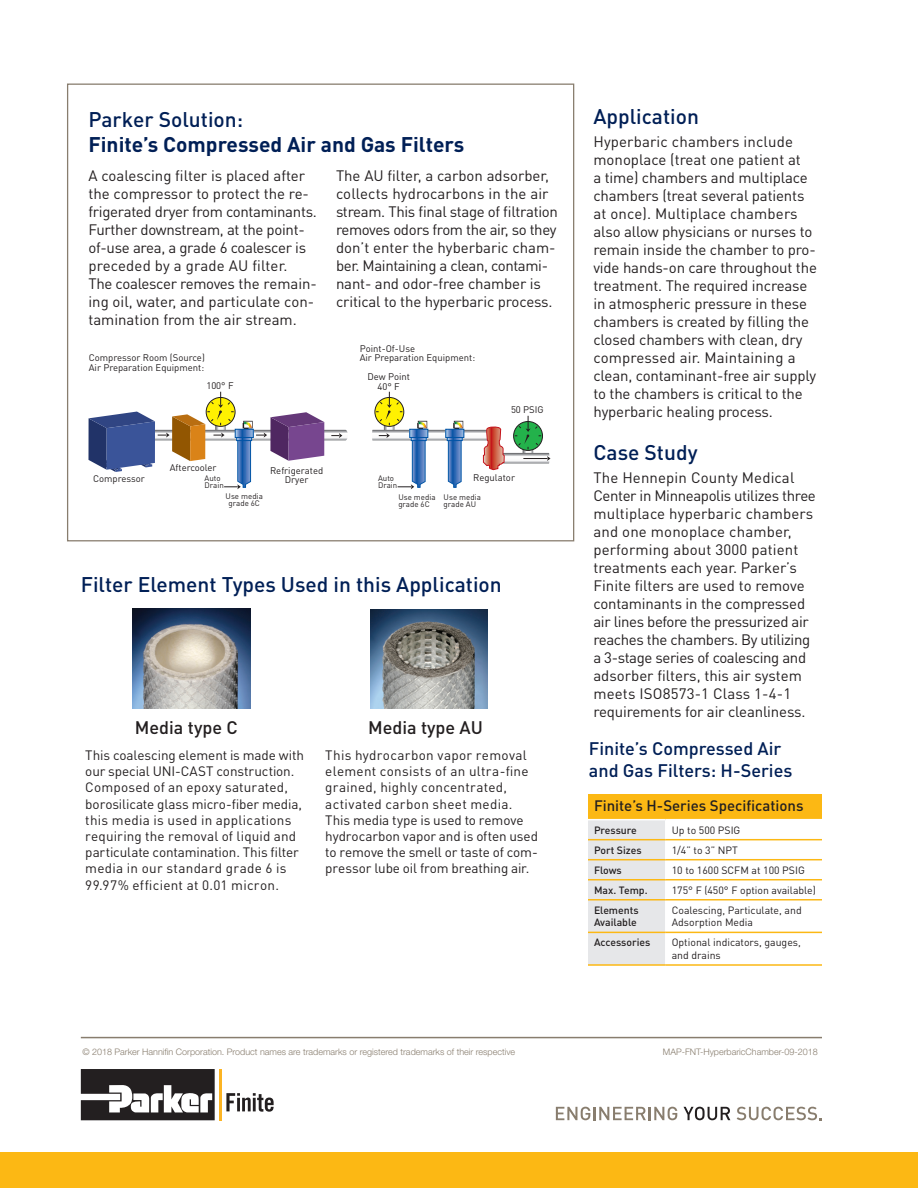
<style>
.page{position:relative;width:918px;height:1188px;background:#fff}
.page>*{position:absolute;margin:0;border:0;box-sizing:border-box;transform-origin:0 0}
.t1{font:500 21px "DINOT";color:#001f56}
.t2{font:700 21px "DINOT";color:#001f56}
.t3{font:500 18px/21.6px "DINOT";color:#001f56}
.t4{font:500 18px "DINOT";color:#231f20}
.t5{font:15px/18px "DINOT";letter-spacing:-.01em;color:#231f20}
.t6{font:500 15px "DINOT";color:#231f20}
.t7{font:13.5px/16.2px "DINOT";letter-spacing:.01em;color:#231f20}
.t8{font:10.5px/12.6px "DINOT";color:#231f20}
.t9{font:500 10.5px/12.6px "DINOT";color:#231f20}
.t10{font:9.45px/9.4px "DINOT";color:#231f20}
.t11{font:300 9px "Helvetica Neue LT Std";color:#887d6e}
.t12{font:7.95px/7.2px "DINOT";color:#231f20}
</style>
<div class="page">
<div style="left:588px;top:794px;width:234px;height:26px;background:#fcb814"></div>
<hr style="left:588px;top:819px;width:78px;height:1px;background:#fff">
<hr style="left:666px;top:819px;width:156px;height:1px;background:#fff">
<svg style="left:588px;top:820px;width:234px;height:144px"></svg>
<hr style="left:665px;top:901px;width:2px;height:31px;background:#fff">
<hr style="left:665px;top:933px;width:2px;height:31px;background:#fff">
<hr style="left:588px;top:839px;width:78px;height:1px;background:#fcb814">
<hr style="left:666px;top:839px;width:156px;height:1px;background:#fcb814">
<hr style="left:588px;top:859px;width:78px;height:1px;background:#fcb814">
<hr style="left:666px;top:859px;width:156px;height:1px;background:#fcb814">
<hr style="left:588px;top:879px;width:78px;height:1px;background:#fcb814">
<hr style="left:666px;top:879px;width:156px;height:1px;background:#fcb814">
<hr style="left:588px;top:899px;width:78px;height:2px;background:#fcb814">
<hr style="left:666px;top:899px;width:156px;height:2px;background:#fcb814">
<hr style="left:588px;top:932px;width:78px;height:1px;background:#fcb814">
<hr style="left:666px;top:932px;width:156px;height:1px;background:#fcb814">
<hr style="left:588px;top:964px;width:78px;height:2px;background:#fcb814">
<hr style="left:666px;top:964px;width:156px;height:2px;background:#fcb814">
<svg style="left:226px;top:1093px;width:48px;height:19px"></svg>
<svg style="left:81px;top:1069px;width:134px;height:51px"></svg>
<hr style="left:219px;top:1069px;width:3px;height:51px;background:#fcb423">
<div style="left:0;top:1152px;width:918px;height:36px;background:#fcb814"></div>
<svg style="left:556px;top:1107px;width:121px;height:13px"></svg>
<svg style="left:684px;top:1107px;width:46px;height:13px"></svg>
<svg style="left:737px;top:1107px;width:85px;height:13px"></svg>
<img style="left:132px;top:608px;width:118px;height:101px">
<svg style="left:88px;top:392px;width:260px;height:97px"></svg>
<svg style="left:372px;top:392px;width:179px;height:97px"></svg>
<img style="left:371px;top:609px;width:117px;height:100px">
<hr style="left:81px;top:1037px;width:741px;height:1px;background:#887d6e">
<h1 class="t1" style="left:88px;top:105px;width:156px">Parker Solution:</h1>
<h1 class="t2" style="left:88px;top:130px;width:377px">Finite’s Compressed Air and Gas Filters</h1>
<p class="t5" style="left:88px;top:166px;width:230px">A coalescing filter is placed after the compressor to protect the re&shy;frigerated dryer from contaminants.<br>Further downstream, at the point&shy;of-use area, a grade 6 coalescer is preceded by a grade AU filter.<br>The coalescer removes the remain&shy;ing oil, water, and particulate con&shy;tamination from the air stream.</p>
<p class="t5" style="left:336px;top:166px;width:223px">The AU filter, a carbon adsorber, collects hydrocarbons in the air stream. This final stage of filtration removes odors from the air, so they don’t enter the hyberbaric cham&shy;ber. Maintaining a clean, contami&shy;nant- and odor-free chamber is critical to the hyperbaric process.</p>
<p class="t10" style="left:89px;top:353px;width:118px">Compressor Room (Source)<br>Air Preparation Equipment:</p>
<p class="t10" style="left:360px;top:343px;width:117px">Point-Of-Use<br>Air Preparation Equipment:</p>
<p class="t10" style="left:206px;top:380px;width:29px">100° F</p>
<p class="t10" style="left:367px;top:372px;width:44px;text-align:center">Dew Point<br>40° F</p>
<p class="t10" style="left:511px;top:405px;width:34px">50 PSIG</p>
<p class="t10" style="left:170px;top:462px;width:48px">Aftercooler</p>
<p class="t10" style="left:270px;top:465px;width:55px">Refrigerated</p>
<p class="t12" style="left:205px;top:474px;width:18px">Auto</p>
<p class="t10" style="left:473px;top:473px;width:43px">Regulator</p>
<p class="t12" style="left:205px;top:482px;width:21px">Drain</p>
<p class="t12" style="left:378px;top:474px;width:21px">Auto<br>Drain</p>
<p class="t10" style="left:93px;top:474px;width:53px">Compressor</p>
<p class="t10" style="left:285px;top:475px;width:25px">Dryer</p>
<p class="t12" style="left:226px;top:493px;width:39px;text-align:center">Use media grade 6C</p>
<p class="t12" style="left:398px;top:493px;width:39px">Use media grade 6C</p>
<p class="t12" style="left:444px;top:493px;width:39px">Use media grade AU</p>
<h1 class="t1" style="left:81px;top:570px;width:423px">Filter Element Types Used in this Application</h1>
<p class="t4" style="left:135px;top:716px;width:104px">Media type C</p>
<p class="t7" style="left:85px;top:746px;width:220px">This coalescing element is made with our special UNI-CAST construction.<br>Composed of an epoxy saturated, borosilicate glass micro-fiber media, this media is used in applications requiring the removal of liquid and particulate contamination. This filter media in our standard grade 6 is 99.97% efficient at 0.01 micron.</p>
<p class="t4" style="left:368px;top:716px;width:116px">Media type AU</p>
<p class="t7" style="left:325px;top:746px;width:214px">This hydrocarbon vapor removal element consists of an ultra-fine grained, highly concentrated, activated carbon sheet media.<br>This media type is used to remove hydrocarbon vapor and is often used to remove the smell or taste of com&shy;pressor lube oil from breathing air.</p>
<h1 class="t1" style="left:593px;top:102px;width:107px">Application</h1>
<p class="t5" style="left:593px;top:132px;width:225px">Hyperbaric chambers include monoplace (treat one patient at<br>a time) chambers and multiplace chambers (treat several patients at once). Multiplace chambers also allow physicians or nurses to remain inside the chamber to pro&shy;vide hands-on care throughout the treatment. The required increase in atmospheric pressure in these chambers is created by filling the closed chambers with clean, dry compressed air. Maintaining a clean, contaminant-free air supply to the chambers is critical to the hyperbaric healing process.</p>
<h1 class="t1" style="left:593px;top:438px;width:106px">Case Study</h1>
<p class="t5" style="left:593px;top:468px;width:224px">The Hennepin County Medical<br>Center in Minneapolis utilizes three multiplace hyperbaric chambers and one monoplace chamber, performing about 3000 patient treatments each year. Parker’s<br>Finite filters are used to remove contaminants in the compressed air lines before the pressurized air reaches the chambers. By utilizing a 3-stage series of coalescing and adsorber filters, this air system meets ISO8573-1 Class 1-4-1 requirements for air cleanliness.</p>
<p class="t3" style="left:589px;top:737px;width:205px">Finite’s Compressed Air and Gas Filters: H-Series</p>
<p class="t6" style="left:594px;top:796px;width:211px">Finite’s H-Series Specifications</p>
<p class="t9" style="left:594px;top:823px;width:44px">Pressure</p>
<p class="t8" style="left:672px;top:823px;width:70px">Up to 500 PSIG</p>
<p class="t9" style="left:594px;top:843px;width:49px">Port Sizes</p>
<p class="t8" style="left:672px;top:843px;width:68px">1/4” to 3” NPT</p>
<p class="t9" style="left:594px;top:863px;width:29px">Flows</p>
<p class="t8" style="left:672px;top:863px;width:135px">10 to 1600 SCFM at 100 PSIG</p>
<p class="t9" style="left:594px;top:883px;width:55px">Max. Temp.</p>
<p class="t8" style="left:672px;top:883px;width:146px">175° F (450° F option available)</p>
<p class="t9" style="left:594px;top:903px;width:46px">Elements<br>Available</p>
<p class="t8" style="left:672px;top:903px;width:131px">Coalescing, Particulate, and<br>Adsorption Media</p>
<p class="t9" style="left:594px;top:936px;width:58px">Accessories</p>
<p class="t8" style="left:672px;top:936px;width:131px">Optional indicators, gauges, and drains</p>
<p class="t11" style="left:82px;top:1046px;width:434px">© 2018 Parker Hannifin Corporation. Product names are trademarks or registered trademarks of their respective</p>
<p class="t11" style="left:663px;top:1046px;width:156px">MAP-FNT-HyperbaricChamber-09-2018</p>
</div>
